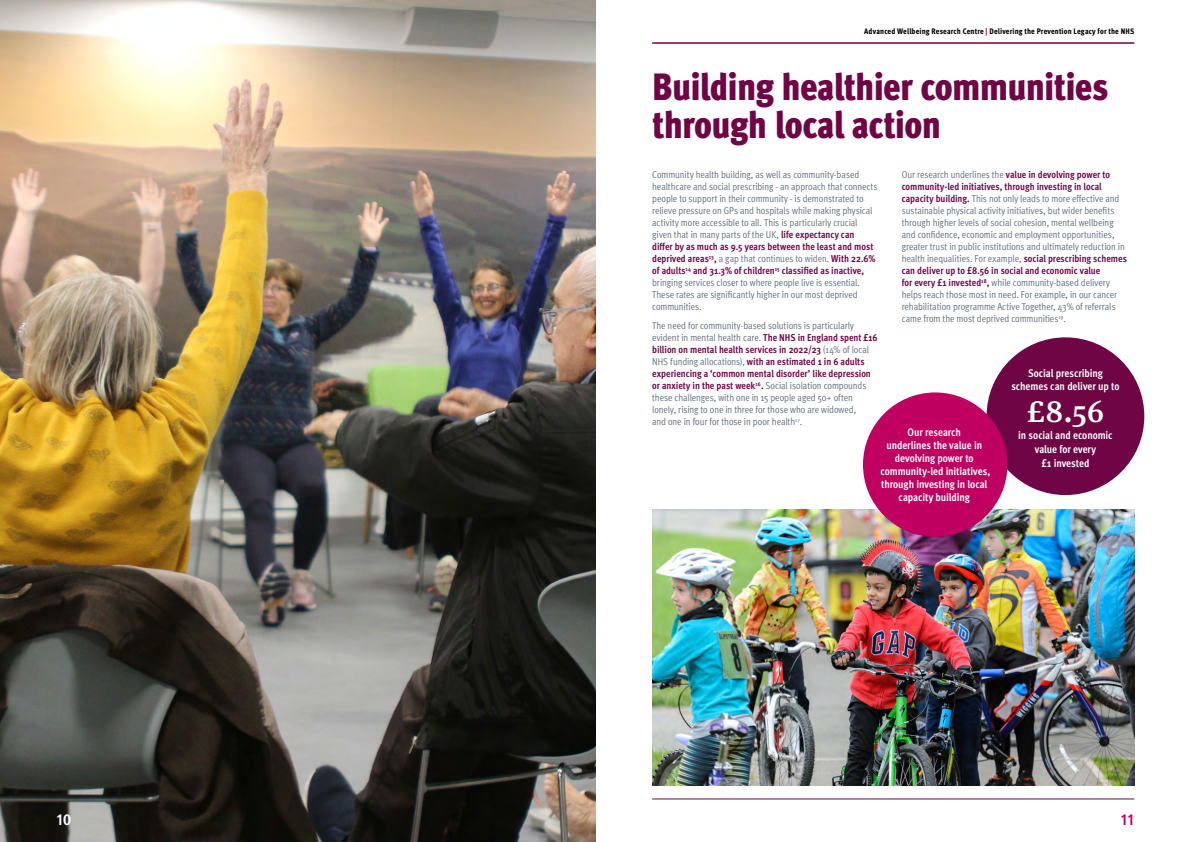
<style>
.page{position:relative;width:1191px;height:842px;background:#fff}
.page>*{position:absolute;margin:0;border:0;box-sizing:border-box;transform-origin:0 0}
.t1{font:900 condensed 38px/38px "Meta Pro";letter-spacing:-.02em;color:#700545}
.t2{font:500 31px "Meta Serif Pro";color:#fff}
.t3{font:700 condensed 16px "Meta Pro";color:#bf0061}
.t4{font:700 condensed 16px "Meta Pro";color:#fff}
.t5{font:700 condensed 11px/13px "Meta Pro";letter-spacing:-.005em;color:#fff;text-align:center}
.t6{font:10px/12px "Meta Pro Cond Norm";letter-spacing:-.005em;color:#5e6c7b}
.t7{font:700 condensed 10px/12px "Meta Pro";letter-spacing:-.005em;color:#700545}
.t8{font:800 condensed 8px "Meta Pro";letter-spacing:.015em;color:#000}
.s1{color:#bf0061}
.s2{font-family:"Meta Pro";font-weight:700;font-stretch:condensed;color:#700545}
.s3{font-family:"Meta Pro Cond Norm";font-weight:400;font-stretch:normal;color:#5e6c7b}
</style>
<div class="page">
<hr style="left:652px;top:798px;width:482px;height:1px;background:#700545">
<img style="left:0;top:0;width:595px;height:842px">
<img style="left:652px;top:509px;width:482px;height:276px">
<hr style="left:652px;top:43px;width:482px;height:1px;background:#700545">
<div style="left:986px;top:337px;width:158px;height:158px;background:#700545;border-radius:50%"></div>
<div style="left:863px;top:392px;width:144px;height:145px;background:#bf0061;border-radius:50%"></div>
<h3 class="t4" style="left:57px;top:807px;width:16px">10</h3>
<p class="t8" style="left:864px;top:25px;width:271px">Advanced Wellbeing Research Centre <span class="s1">|</span> Delivering the Prevention Legacy for the NHS</p>
<h1 class="t1" style="left:652px;top:65px;width:458px">Building healthier communities through local action</h1>
<p class="t6" style="left:901px;top:168px;width:210px">Our research underlines the <span class="s2">value in devolving power to</span></p>
<p class="t7" style="left:901px;top:180px;width:201px">community-led initiatives, through investing in local</p>
<p class="t6" style="left:901px;top:192px;width:227px"><span class="s2">capacity building.</span> This not only leads to more effective and sustainable physical activity initiatives, but wider benefits through higher levels of social cohesion, mental wellbeing and confidence, economic and employment opportunities, greater trust in public institutions and ultimately reduction in health inequalities. For example, <span class="s2">social prescribing schemes</span></p>
<p class="t7" style="left:901px;top:264px;width:200px">can deliver up to £8.56 in social and economic value</p>
<p class="t6" style="left:901px;top:276px;width:217px"><span class="s2">for every £1 invested</span><sup>18</sup><span class="s2">,</span> while community-based delivery helps reach those most in need. For example, in our cancer rehabilitation programme Active Together, 43% of referrals came from the most deprived communities<sup>19</sup>.</p>
<p class="t6" style="left:652px;top:168px;width:227px">Community health building, as well as community-based healthcare and social prescribing - an approach that connects people to support in their community - is demonstrated to relieve pressure on GPs and hospitals while making physical activity more accessible to all. This is particularly crucial given that in many parts of the UK, <span class="s2">life expectancy can</span></p>
<p class="t7" style="left:652px;top:240px;width:223px">differ by as much as 9.5 years between the least and most</p>
<p class="t6" style="left:652px;top:252px;width:225px"><span class="s2">deprived areas</span><sup>13</sup><span class="s2">,</span> a gap that continues to widen. <span class="s2">With 22.6%</span></p>
<p class="t7" style="left:652px;top:264px;width:213px">of adults<sup>14</sup> and 31.3% of children<sup>15</sup> classified as inactive,</p>
<p class="t6" style="left:652px;top:276px;width:209px">bringing services closer to where people live is essential.<br>These rates are significantly higher in our most deprived communities.</p>
<p class="t6" style="left:652px;top:319px;width:227px">The need for community-based solutions is particularly evident in mental health care. <span class="s2">The NHS in England spent £16</span></p>
<p class="t7" style="left:652px;top:343px;width:220px">billion on mental health services in 2022/23 <span class="s3">(14% of local<br>NHS funding allocations),</span> with an estimated 1 in 6 adults experiencing a ‘common mental disorder’ like depression</p>
<p class="t6" style="left:652px;top:379px;width:216px"><span class="s2">or anxiety in the past week</span><sup>16</sup><span class="s2">.</span> Social isolation compounds these challenges, with one in 15 people aged 50+ often lonely, rising to one in three for those who are widowed, and one in four for those in poor health<sup>17</sup>.</p>
<p class="t5" style="left:1011px;top:366px;width:110px">Social prescribing schemes can deliver up to</p>
<h2 class="t2" style="left:1026px;top:388px;width:79px">£8.56</h2>
<p class="t5" style="left:1018px;top:428px;width:96px;line-height:14px">in social and economic value for every<br>£1 invested</p>
<p class="t5" style="left:880px;top:425px;width:111px">Our research<br>underlines the value in devolving power to community-led initiatives, through investing in local capacity building</p>
<h3 class="t3" style="left:1121px;top:807px;width:14px">11</h3>
</div>
